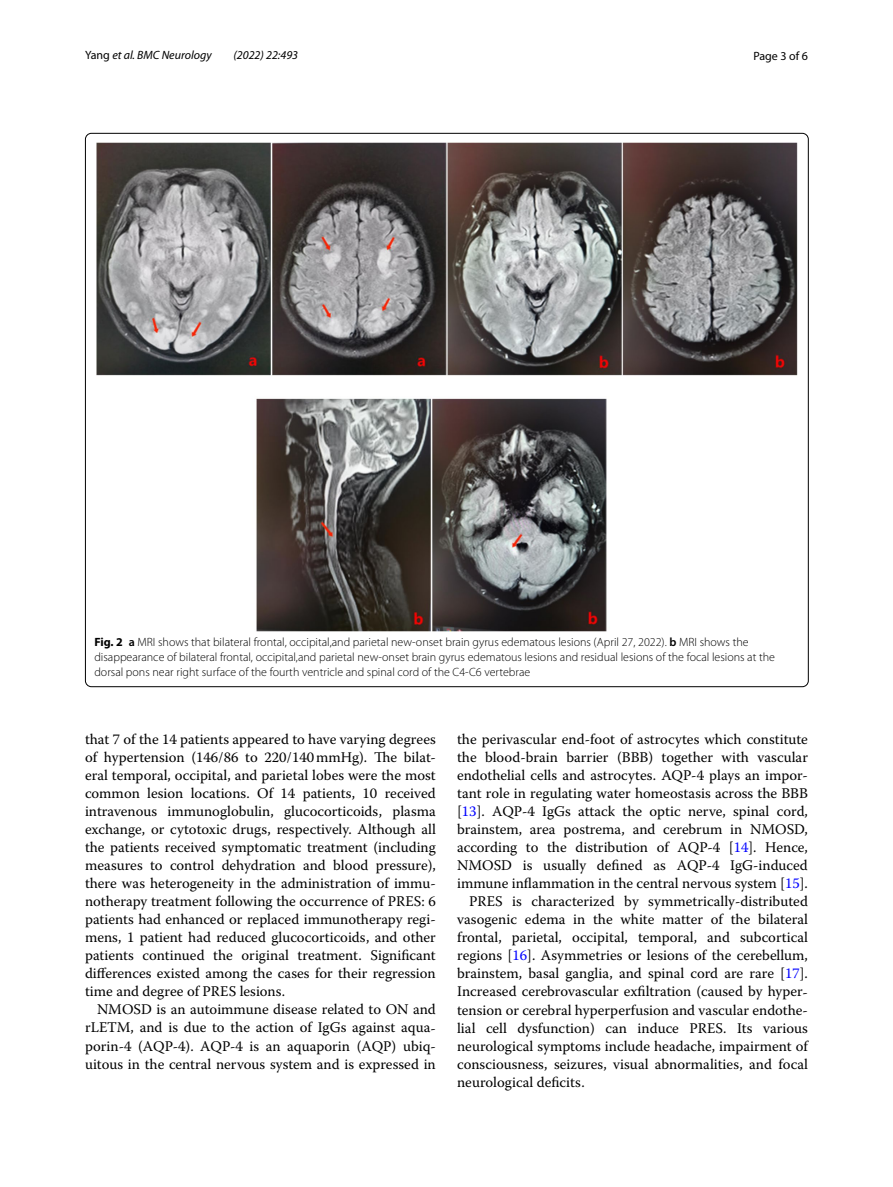
<style>
.page{position:relative;width:893px;height:1187px;background:#fff}
.page>*{position:absolute;margin:0;border:0;box-sizing:border-box;transform-origin:0 0}
.t1{font:14.7px/18px "Warnock Pro";color:#000;text-align:justify}
.t2{font:300 12px/15px "Myriad Pro";color:#000}
.t3{font:italic 12px "Myriad Pro";color:#000}
.t4{font:12px "Myriad Pro";color:#000}
.s1{font-style:normal}
.s2{font-weight:700}
.s3{font-weight:600}
.s4{color:#00f}
</style>
<div class="page">
<img style="left:97px;top:142px;width:700px;height:489px">
<p class="t3" style="left:85px;top:48px;width:128px"><span class="s1">Yang</span> et al. BMC Neurology</p>
<p class="t3" style="left:234px;top:48px;width:66px">(2022) 22:493</p>
<p class="t4" style="left:753px;top:48px;width:56px">Page 3 of 6</p>
<p class="t2" style="left:94px;top:635px;width:682px"><span class="s2">Fig. 2</span> <span class="s3">a</span> MRI shows that bilateral frontal, occipital,and parietal new-onset brain gyrus edematous lesions (April 27, 2022). <span class="s3">b</span> MRI shows the disappearance of bilateral frontal, occipital,and parietal new-onset brain gyrus edematous lesions and residual lesions of the focal lesions at the dorsal pons near right surface of the fourth ventricle and spinal cord of the C4-C6 vertebrae</p>
<p class="t1" style="left:85px;top:730px;width:352px">that 7 of the 14 patients appeared to have varying degrees of hypertension (146/86 to 220/140mmHg). The bilat&shy;eral temporal, occipital, and parietal lobes were the most common lesion locations. Of 14 patients, 10 received intravenous immunoglobulin, glucocorticoids, plasma exchange, or cytotoxic drugs, respectively. Although all the patients received symptomatic treatment (including measures to control dehydration and blood pressure), there was heterogeneity in the administration of immu&shy;notherapy treatment following the occurrence of PRES: 6 patients had enhanced or replaced immunotherapy regi&shy;mens, 1 patient had reduced glucocorticoids, and other patients continued the original treatment. Significant differences existed among the cases for their regression time and degree of PRES lesions.</p>
<p class="t1" style="left:85px;top:1000px;width:352px;text-indent:12px">NMOSD is an autoimmune disease related to ON and rLETM, and is due to the action of IgGs against aqua&shy;porin-4 (AQP-4). AQP-4 is an aquaporin (AQP) ubiq&shy;uitous in the central nervous system and is expressed in</p>
<p class="t1" style="left:457px;top:730px;width:352px">the perivascular end-foot of astrocytes which constitute</p>
<p class="t1" style="left:457px;top:748px;width:352px">the blood-brain barrier (BBB) together with vascular</p>
<p class="t1" style="left:457px;top:766px;width:352px">endothelial cells and astrocytes. AQP-4 plays an impor-</p>
<p class="t1" style="left:457px;top:784px;width:352px">tant role in regulating water homeostasis across the BBB</p>
<p class="t1" style="left:457px;top:802px;width:352px">[<span class="s4">13</span>]. AQP-4 IgGs attack the optic nerve, spinal cord,</p>
<p class="t1" style="left:457px;top:820px;width:352px">brainstem, area postrema, and cerebrum in NMOSD,</p>
<p class="t1" style="left:457px;top:838px;width:352px">according to the distribution of AQP-4 [<span class="s4">14</span>]. Hence,</p>
<p class="t1" style="left:457px;top:856px;width:352px">NMOSD is usually defined as AQP-4 IgG-induced</p>
<p class="t1" style="left:457px;top:874px;width:352px">immune inflammation in the central nervous system [<span class="s4">15</span>].</p>
<p class="t1" style="left:469px;top:892px;width:340px">PRES is characterized by symmetrically-distributed</p>
<p class="t1" style="left:457px;top:910px;width:352px">vasogenic edema in the white matter of the bilateral</p>
<p class="t1" style="left:457px;top:928px;width:352px">frontal, parietal, occipital, temporal, and subcortical</p>
<p class="t1" style="left:457px;top:946px;width:352px">regions [<span class="s4">16</span>]. Asymmetries or lesions of the cerebellum,</p>
<p class="t1" style="left:457px;top:964px;width:352px">brainstem, basal ganglia, and spinal cord are rare [<span class="s4">17</span>].</p>
<p class="t1" style="left:457px;top:982px;width:352px">Increased cerebrovascular exfiltration (caused by hyper-</p>
<p class="t1" style="left:457px;top:1000px;width:352px">tension or cerebral hyperperfusion and vascular endothe-</p>
<p class="t1" style="left:457px;top:1018px;width:352px">lial cell dysfunction) can induce PRES. Its various</p>
<p class="t1" style="left:457px;top:1036px;width:352px">neurological symptoms include headache, impairment of</p>
<p class="t1" style="left:457px;top:1054px;width:352px">consciousness, seizures, visual abnormalities, and focal</p>
<p class="t1" style="left:457px;top:1072px;width:129px">neurological deficits.</p>
</div>
